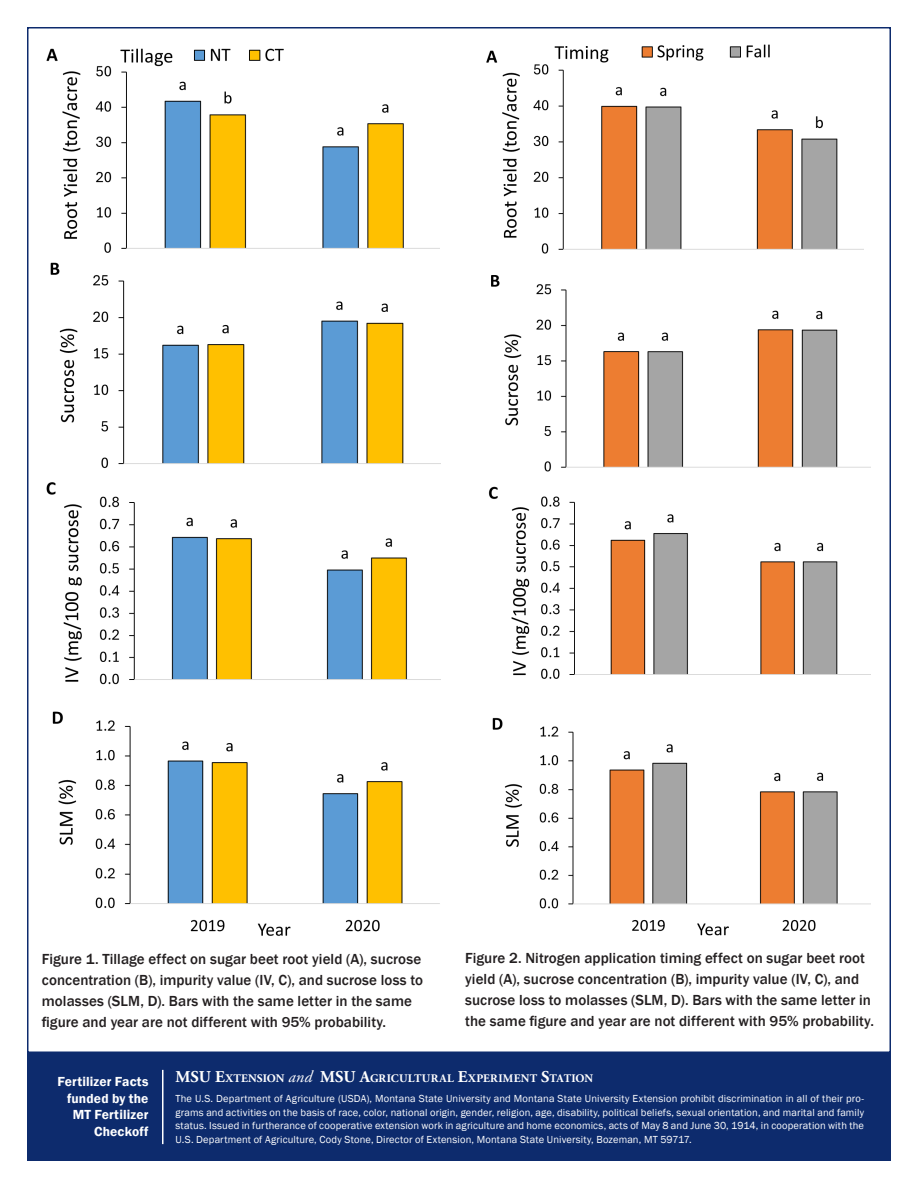
<style>
.page{position:relative;width:918px;height:1188px;background:#fff}
.page>*{position:absolute;margin:0;border:0;box-sizing:border-box;transform-origin:0 0}
.t1{font:500 15px/21px "Franklin Gothic";letter-spacing:.005em;color:#231f20}
.t2{font:600 13.5px/16.5px "Franklin Gothic";letter-spacing:.01em;color:#fff;text-align:right}
.t3{font:700 11.55px "Adobe Garamond Pro";letter-spacing:.01em;color:#fff}
.t4{font:10.5px/13.5px "Franklin Gothic";letter-spacing:.015em;color:#fff;text-align:justify}
.s1{font-size:16.5px}
.s2{font-weight:400;font-style:italic;font-size:16.5px}
</style>
<div class="page">
<div style="left:27px;top:1053px;width:864px;height:108px;background:#0d2b6d"></div>
<hr style="left:162px;top:1070px;width:2px;height:74px;background:#fff">
<img style="left:488px;top:486px;width:382px;height:193px">
<img style="left:492px;top:717px;width:378px;height:219px">
<img style="left:491px;top:275px;width:379px;height:197px">
<img style="left:486px;top:44px;width:378px;height:210px">
<img style="left:46px;top:48px;width:393px;height:205px">
<img style="left:46px;top:262px;width:394px;height:423px">
<img style="left:52px;top:711px;width:388px;height:225px">
<p class="t1" style="left:42px;top:949px;width:383px">Figure 1. Tillage effect on sugar beet root yield (A), sucrose concentration (B), impurity value (IV, C), and sucrose loss to molasses (SLM, D). Bars with the same letter in the same figure and year are not different with 95% probability.</p>
<p class="t1" style="left:465px;top:947px;width:410px">Figure 2. Nitrogen application timing effect on sugar beet root yield (A), sucrose concentration (B), impurity value (IV, C), and sucrose loss to molasses (SLM, D). Bars with the same letter in the same figure and year are not different with 95% probability.</p>
<p class="t2" style="left:58px;top:1073px;width:92px">Fertilizer Facts funded by the<br>MT Fertilizer<br>Checkoff</p>
<p class="t3" style="left:176px;top:1071px;width:419px"><span class="s1">MSU E</span>XTENSION <span class="s2">and</span> <span class="s1">MSU A</span>GRICULTURAL <span class="s1">E</span>XPERIMENT <span class="s1">S</span>TATION</p>
<p class="t4" style="left:176px;top:1092px;width:690px">The U.S. Department of Agriculture (USDA), Montana State University and Montana State University Extension prohibit discrimination in all of their pro&shy;grams and activities on the basis of race, color, national origin, gender, religion, age, disability, political beliefs, sexual orientation, and marital and family status. Issued in furtherance of cooperative extension work in agriculture and home economics, acts of May 8 and June 30, 1914, in cooperation with the U.S. Department of Agriculture, Cody Stone, Director of Extension, Montana State University, Bozeman, MT 59717.</p>
</div>
